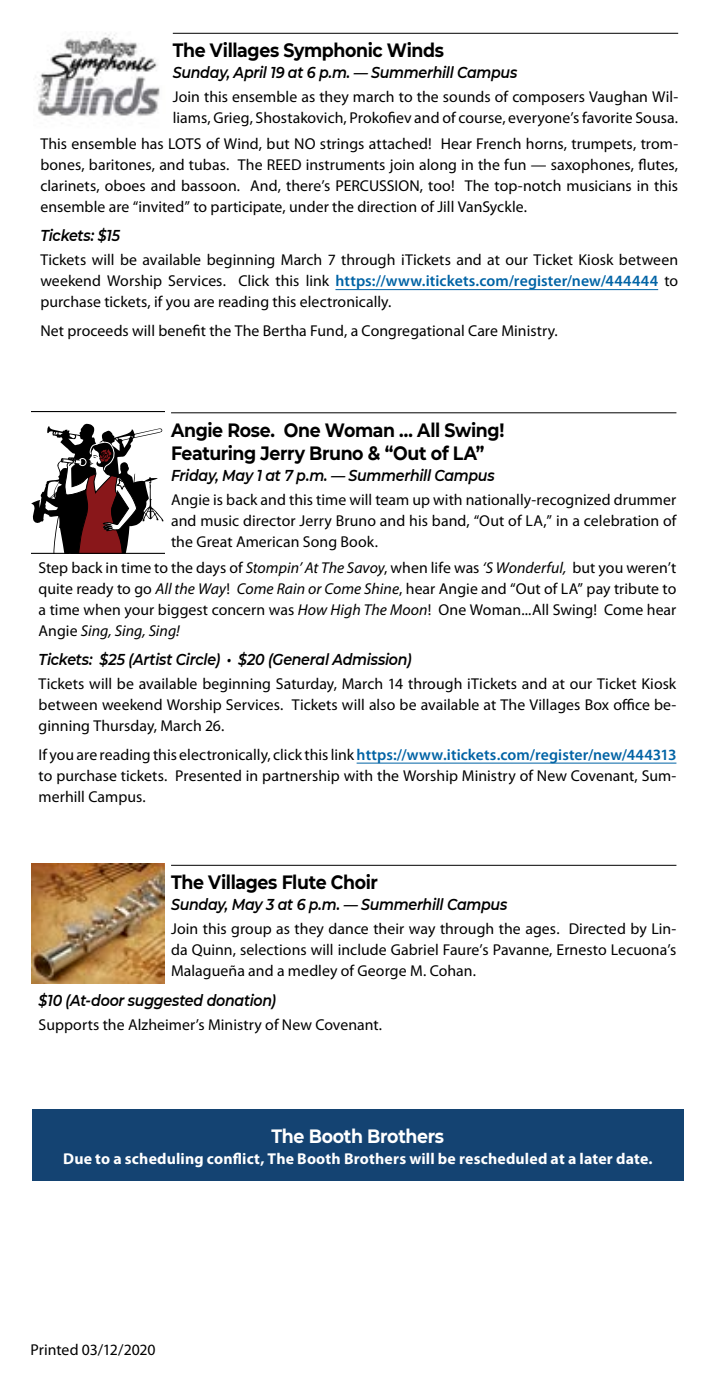
<style>
.page{position:relative;width:715px;height:1386px;background:#fff}
.page>*{position:absolute;margin:0;border:0;box-sizing:border-box;transform-origin:0 0}
.t1{font:700 19.25px/23.1px "Montserrat";letter-spacing:-.025em;color:#000;scale:.9 1}
.t2{font:700 19.25px "Montserrat";letter-spacing:-.02em;color:#fff;scale:.9 1}
.t3{font:15.75px/21px "Myriad Pro";letter-spacing:.005em;color:#000;text-align:justify}
.t4{font:italic 600 15.75px "Montserrat";letter-spacing:-.02em;color:#000;scale:.9 1}
.t5{font:700 15.75px "Myriad Pro";letter-spacing:.01em;color:#fff}
.s1{font-weight:600;color:#0063a5}
.s2{font-style:italic}
</style>
<div class="page">
<svg style="left:32px;top:411px;width:132px;height:143px"></svg>
<hr style="left:171px;top:413px;width:505px;height:1px;background:#000">
<hr style="left:356px;top:763px;width:320px;height:1px;background:#0063a5">
<img style="left:35px;top:33px;width:125px;height:83px">
<hr style="left:173px;top:33px;width:504px;height:1px;background:#000">
<hr style="left:335px;top:289px;width:322px;height:1px;background:#0063a5">
<img style="left:32px;top:864px;width:132px;height:119px">
<hr style="left:171px;top:865px;width:505px;height:1px;background:#000">
<div style="left:32px;top:1109px;width:651px;height:72px;background:#144372"></div>
<p class="t1" style="left:173px;top:38px;width:303px">The Villages Symphonic Winds</p>
<p class="t4" style="left:173px;top:61px;width:384px">Sunday, April 19 at 6 p.m. — Summerhill Campus</p>
<p class="t3" style="left:173px;top:86px;width:506px">Join this ensemble as they march to the sounds of composers Vaughan Wil&shy;liams, Grieg, Shostakovich, Prokofiev and of course, everyone’s favorite Sousa.</p>
<p class="t3" style="left:40px;top:133px;width:639px">This ensemble has LOTS of Wind, but NO strings attached! Hear French horns, trumpets, trom&shy;bones, baritones, and tubas. The REED instruments join along in the fun — saxophones, flutes, clarinets, oboes and bassoon. And, there’s PERCUSSION, too! The top-notch musicians in this ensemble are “invited” to participate, under the direction of Jill VanSyckle.</p>
<p class="t4" style="left:40px;top:224px;width:90px">Tickets: $15</p>
<p class="t3" style="left:40px;top:249px;width:639px">Tickets will be available beginning March 7 through iTickets and at our Ticket Kiosk between weekend Worship Services. Click this link <span class="s1">https://www.itickets.com/register/new/444444</span> to purchase tickets, if you are reading this electronically.</p>
<p class="t3" style="left:40px;top:320px;width:518px">Net proceeds will benefit the The Bertha Fund, a Congregational Care Ministry.</p>
<p class="t1" style="left:171px;top:417px;width:371px">Angie Rose. One Woman … All Swing!<br>Featuring Jerry Bruno &amp; “Out of LA”</p>
<p class="t4" style="left:171px;top:464px;width:361px">Friday, May 1 at 7 p.m. — Summerhill Campus</p>
<p class="t3" style="left:171px;top:489px;width:506px">Angie is back and this time will team up with nationally-recognized drummer and music director Jerry Bruno and his band, “Out of LA,” in a celebration of the Great American Song Book.</p>
<p class="t3" style="left:39px;top:557px;width:639px">Step back in time to the days of <span class="s2">Stompin’ At The Savoy</span>, when life was <span class="s2">‘S Wonderful,</span> but you weren’t quite ready to go <span class="s2">All the Way</span>! <span class="s2">Come Rain or Come Shine</span>, hear Angie and “Out of LA” pay tribute to a time when your biggest concern was <span class="s2">How High The Moon</span>! One Woman...All Swing! Come hear Angie <span class="s2">Sing, Sing, Sing!</span></p>
<p class="t4" style="left:39px;top:648px;width:415px">Tickets: $25 (Artist Circle) • $20 (General Admission)</p>
<p class="t3" style="left:39px;top:673px;width:639px">Tickets will be available beginning Saturday, March 14 through iTickets and at our Ticket Kiosk between weekend Worship Services. Tickets will also be available at The Villages Box office be&shy;ginning Thursday, March 26.</p>
<p class="t3" style="left:39px;top:744px;width:639px">If you are reading this electronically, click this link <span class="s1">https://www.itickets.com/register/new/444313 </span>to purchase tickets. Presented in partnership with the Worship Ministry of New Covenant, Sum&shy;merhill Campus.</p>
<p class="t1" style="left:171px;top:870px;width:231px">The Villages Flute Choir</p>
<p class="t4" style="left:171px;top:893px;width:375px">Sunday, May 3 at 6 p.m. — Summerhill Campus</p>
<p class="t3" style="left:171px;top:918px;width:506px">Join this group as they dance their way through the ages. Directed by Lin&shy;da Quinn, selections will include Gabriel Faure’s Pavanne, Ernesto Lecuona’s Malagueña and a medley of George M. Cohan.</p>
<p class="t4" style="left:39px;top:989px;width:265px">$10 (At-door suggested donation)</p>
<p class="t3" style="left:39px;top:1014px;width:345px">Supports the Alzheimer’s Ministry of New Covenant.</p>
<p class="t2" style="left:271px;top:1123px;width:193px">The Booth Brothers</p>
<p class="t5" style="left:63px;top:1149px;width:590px">Due to a scheduling conflict, The Booth Brothers will be rescheduled at a later date.</p>
<p class="t3" style="left:30px;top:1338px;width:126px">Printed 03/12/2020</p>
</div>
